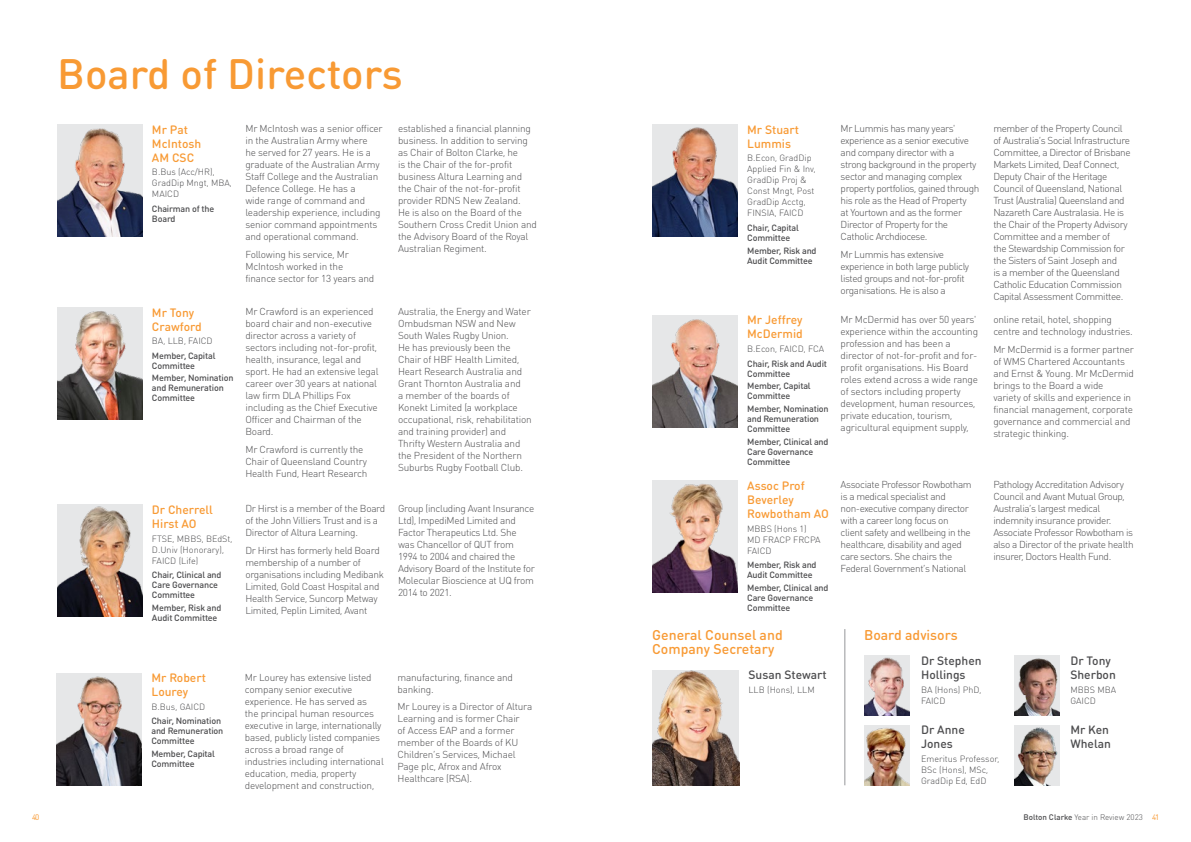
<style>
.page{position:relative;width:1191px;height:842px;background:#fff}
.page>*{position:absolute;margin:0;border:0;box-sizing:border-box;transform-origin:0 0}
.t1{font:500 42px "DIN Round OT";color:#f89a34}
.t2{font:500 14px "DIN Round OT";color:#f89a34}
.t3{font:500 12px/14px "DIN Round OT";color:#f89a34}
.t4{font:500 12px/14px "DIN Round OT";color:#4d4d4f}
.t5{font:300 10px/12px "DIN Round OT";letter-spacing:-.025em;color:#4d4d4f}
.t6{font:500 9px/10px "DIN Round OT";letter-spacing:-.02em;color:#4d4d4f}
.t7{font:300 9px/11px "DIN Round OT";color:#4d4d4f}
.t8{font:300 8px "DIN Round OT";color:#4d4d4f}
.t9{font:8px "DIN Round OT";color:#f89a34}
.s1{font-weight:500}
.s2{font-weight:400;color:#f89a34}
</style>
<div class="page">
<img style="left:57px;top:124px;width:85px;height:113px">
<img style="left:652px;top:124px;width:85px;height:113px">
<img style="left:652px;top:315px;width:85px;height:112px">
<img style="left:57px;top:505px;width:85px;height:112px">
<img style="left:57px;top:307px;width:85px;height:112px">
<img style="left:57px;top:673px;width:85px;height:112px">
<img style="left:652px;top:480px;width:85px;height:113px">
<hr style="left:844px;top:629px;width:1px;height:156px;background:#95979a">
<img style="left:864px;top:655px;width:45px;height:61px">
<img style="left:1014px;top:655px;width:45px;height:61px">
<img style="left:1014px;top:725px;width:45px;height:60px">
<img style="left:652px;top:670px;width:87px;height:115px">
<img style="left:864px;top:725px;width:45px;height:60px">
<h1 class="t1" style="left:57px;top:47px;width:347px">Board of Directors</h1>
<p class="t3" style="left:152px;top:122px;width:51px">Mr Pat<br>McIntosh<br>AM CSC</p>
<p class="t7" style="left:152px;top:167px;width:81px">B.Bus (Acc/HR),<br>GradDip Mngt, MBA,<br>MAICD</p>
<p class="t6" style="left:152px;top:203px;width:64px">Chairman of the<br>Board</p>
<p class="t3" style="left:152px;top:305px;width:51px">Mr Tony<br>Crawford</p>
<p class="t7" style="left:152px;top:336px;width:62px">BA, LLB, FAICD</p>
<p class="t6" style="left:152px;top:350px;width:65px">Member, Capital<br>Committee</p>
<p class="t6" style="left:152px;top:373px;width:83px">Member, Nomination and Remuneration<br>Committee</p>
<p class="t3" style="left:152px;top:502px;width:62px">Dr Cherrell<br>Hirst AO</p>
<p class="t7" style="left:152px;top:533px;width:82px">FTSE, MBBS, BEdSt,<br>D.Univ (Honorary),<br>FAICD (Life)</p>
<p class="t6" style="left:152px;top:569px;width:71px">Chair, Clinical and<br>Care Governance<br>Committee</p>
<p class="t6" style="left:152px;top:602px;width:71px">Member, Risk and<br>Audit Committee</p>
<p class="t5" style="left:245px;top:122px;width:139px">Mr McIntosh was a senior officer in the Australian Army where<br>he served for 27 years. He is a graduate of the Australian Army<br>Staff College and the Australian<br>Defence College. He has a<br>wide range of command and leadership experience, including senior command appointments and operational command.</p>
<p class="t5" style="left:245px;top:248px;width:130px">Following his service, Mr<br>McIntosh worked in the finance sector for 13 years and</p>
<p class="t5" style="left:245px;top:305px;width:135px">Mr Crawford is an experienced board chair and non-executive director across a variety of sectors including not-for-profit, health, insurance, legal and sport. He had an extensive legal career over 30 years at national law firm DLA Phillips Fox including as the Chief Executive<br>Officer and Chairman of the<br>Board.</p>
<p class="t5" style="left:245px;top:443px;width:123px">Mr Crawford is currently the<br>Chair of Queensland Country<br>Health Fund, Heart Research</p>
<p class="t5" style="left:245px;top:503px;width:141px">Dr Hirst is a member of the Board of the John Villiers Trust and is a<br>Director of Altura Learning.</p>
<p class="t5" style="left:245px;top:544px;width:140px">Dr Hirst has formerly held Board membership of a number of organisations including Medibank<br>Limited, Gold Coast Hospital and<br>Health Service, Suncorp Metway<br>Limited, Peplin Limited, Avant</p>
<p class="t5" style="left:398px;top:122px;width:140px">established a financial planning business. In addition to serving as Chair of Bolton Clarke, he<br>is the Chair of the for-profit business Altura Learning and the Chair of the not-for-profit provider RDNS New Zealand.<br>He is also on the Board of the<br>Southern Cross Credit Union and the Advisory Board of the Royal<br>Australian Regiment.</p>
<p class="t3" style="left:747px;top:122px;width:53px">Mr Stuart<br>Lummis</p>
<p class="t7" style="left:747px;top:153px;width:70px">B.Econ, GradDip<br>Applied Fin &amp; Inv,<br>GradDip Proj &amp;<br>Const Mngt, Post<br>GradDip Acctg,<br>FINSIA, FAICD</p>
<p class="t6" style="left:747px;top:222px;width:53px">Chair, Capital<br>Committee</p>
<p class="t6" style="left:747px;top:245px;width:71px">Member, Risk and<br>Audit Committee</p>
<p class="t5" style="left:398px;top:305px;width:135px">Australia, the Energy and Water<br>Ombudsman NSW and New<br>South Wales Rugby Union.<br>He has previously been the<br>Chair of HBF Health Limited,<br>Heart Research Australia and<br>Grant Thornton Australia and<br>a member of the boards of<br>Konekt Limited (a workplace occupational, risk, rehabilitation and training provider) and<br>Thrifty Western Australia and the President of the Northern<br>Suburbs Rugby Football Club.</p>
<p class="t5" style="left:398px;top:503px;width:138px">Group (including Avant Insurance<br>Ltd), ImpediMed Limited and<br>Factor Therapeutics Ltd. She was Chancellor of QUT from<br>1994 to 2004 and chaired the<br>Advisory Board of the Institute for<br>Molecular Bioscience at UQ from<br>2014 to 2021.</p>
<p class="t3" style="left:747px;top:313px;width:57px">Mr Jeffrey<br>McDermid</p>
<p class="t7" style="left:747px;top:343px;width:79px">B.Econ, FAICD, FCA</p>
<p class="t6" style="left:747px;top:358px;width:81px">Chair, Risk and Audit<br>Committee</p>
<p class="t6" style="left:747px;top:381px;width:65px">Member, Capital<br>Committee</p>
<p class="t6" style="left:747px;top:404px;width:83px">Member, Nomination and Remuneration<br>Committee</p>
<p class="t6" style="left:747px;top:437px;width:83px">Member, Clinical and<br>Care Governance<br>Committee</p>
<p class="t3" style="left:747px;top:478px;width:83px">Assoc Prof<br>Beverley<br>Rowbotham AO</p>
<p class="t7" style="left:747px;top:523px;width:75px">MBBS (Hons 1)<br>MD FRACP FRCPA<br>FAICD</p>
<p class="t6" style="left:747px;top:559px;width:71px">Member, Risk and<br>Audit Committee</p>
<p class="t6" style="left:747px;top:582px;width:83px">Member, Clinical and<br>Care Governance<br>Committee</p>
<p class="t5" style="left:840px;top:122px;width:140px">Mr Lummis has many years' experience as a senior executive and company director with a strong background in the property sector and managing complex property portfolios, gained through his role as the Head of Property<br>at Yourtown and as the former<br>Director of Property for the<br>Catholic Archdiocese.</p>
<p class="t5" style="left:840px;top:248px;width:130px">Mr Lummis has extensive experience in both large publicly listed groups and not-for-profit organisations. He is also a</p>
<p class="t5" style="left:993px;top:122px;width:139px">member of the Property Council of Australia’s Social Infrastructure<br>Committee, a Director of Brisbane<br>Markets Limited, Deaf Connect,<br>Deputy Chair of the Heritage<br>Council of Queensland, National<br>Trust (Australia) Queensland and<br>Nazareth Care Australasia. He is the Chair of the Property Advisory<br>Committee and a member of<br>the Stewardship Commission for the Sisters of Saint Joseph and<br>is a member of the Queensland<br>Catholic Education Commission<br>Capital Assessment Committee.</p>
<p class="t5" style="left:840px;top:313px;width:139px">Mr McDermid has over 50 years' experience within the accounting profession and has been a director of not-for-profit and for&shy;profit organisations. His Board roles extend across a wide range of sectors including property development, human resources, private education, tourism, agricultural equipment supply,</p>
<p class="t5" style="left:993px;top:313px;width:141px">online retail, hotel, shopping centre and technology industries.</p>
<p class="t5" style="left:993px;top:343px;width:142px">Mr McDermid is a former partner of WMS Chartered Accountants and Ernst &amp; Young. Mr McDermid brings to the Board a wide<br>variety of skills and experience in financial management, corporate governance and commercial and strategic thinking.</p>
<p class="t5" style="left:840px;top:478px;width:132px">Associate Professor Rowbotham is a medical specialist and non-executive company director with a career long focus on client safety and wellbeing in the healthcare, disability and aged care sectors. She chairs the<br>Federal Government’s National</p>
<p class="t5" style="left:993px;top:478px;width:142px">Pathology Accreditation Advisory<br>Council and Avant Mutual Group,<br>Australia’s largest medical indemnity insurance provider.<br>Associate Professor Rowbotham is also a Director of the private health insurer, Doctors Health Fund.</p>
<p class="t3" style="left:151px;top:671px;width:56px">Mr Robert<br>Lourey</p>
<p class="t7" style="left:151px;top:701px;width:55px">B.Bus, GAICD</p>
<p class="t6" style="left:151px;top:716px;width:73px">Chair, Nomination and Remuneration<br>Committee</p>
<p class="t6" style="left:151px;top:749px;width:65px">Member, Capital<br>Committee</p>
<p class="t5" style="left:245px;top:671px;width:140px">Mr Lourey has extensive listed company senior executive experience. He has served as<br>the principal human resources executive in large, internationally based, publicly listed companies across a broad range of industries including international education, media, property development and construction,</p>
<p class="t5" style="left:397px;top:671px;width:117px">manufacturing, finance and banking.</p>
<p class="t5" style="left:397px;top:701px;width:136px">Mr Lourey is a Director of Altura<br>Learning and is former Chair<br>of Access EAP and a former member of the Boards of KU<br>Children’s Services, Michael<br>Page plc, Afrox and Afrox<br>Healthcare (RSA).</p>
<h2 class="t2" style="left:652px;top:626px;width:132px">General Counsel and</h2>
<h2 class="t2" style="left:864px;top:626px;width:95px">Board advisors</h2>
<h2 class="t2" style="left:652px;top:640px;width:124px">Company Secretary</h2>
<p class="t4" style="left:921px;top:653px;width:62px">Dr Stephen<br>Hollings</p>
<p class="t7" style="left:921px;top:684px;width:62px">BA (Hons) PhD,<br>FAICD</p>
<p class="t4" style="left:748px;top:667px;width:80px">Susan Stewart</p>
<p class="t7" style="left:748px;top:684px;width:68px">LLB (Hons), LLM</p>
<p class="t4" style="left:921px;top:723px;width:45px">Dr Anne<br>Jones</p>
<p class="t7" style="left:921px;top:753px;width:80px">Emeritus Professor,<br>BSc (Hons), MSc,<br>GradDip Ed, EdD</p>
<p class="t4" style="left:1070px;top:653px;width:47px">Dr Tony<br>Sherbon</p>
<p class="t7" style="left:1070px;top:684px;width:47px">MBBS MBA<br>GAICD</p>
<p class="t4" style="left:1070px;top:723px;width:42px">Mr Ken<br>Whelan</p>
<p class="t9" style="left:32px;top:812px;width:9px">40</p>
<p class="t8" style="left:1023px;top:812px;width:137px"><span class="s1">Bolton Clarke</span> Year in Review 2023 <span class="s2">41</span></p>
</div>
